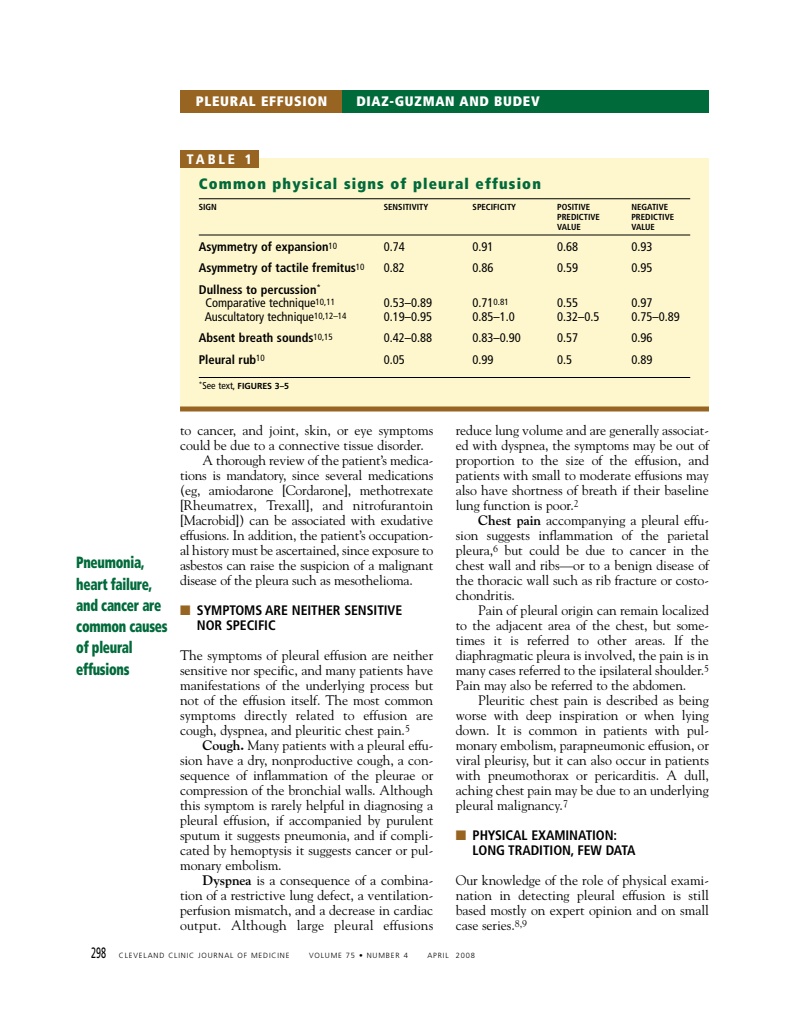
<style>
.page{position:relative;width:799px;height:1035px;background:#fff}
.page>*{position:absolute;margin:0;border:0;box-sizing:border-box;transform-origin:0 0}
.t1{font:900 condensed 16.25px/21.2px "Frutiger";letter-spacing:-.02em;color:#016a3a;scale:.8 1}
.t2{font:900 condensed 15px "Frutiger";letter-spacing:.08em;color:#016a3a}
.t3{font:13.75px/15px "Goudy";letter-spacing:-.005em;color:#000;text-align:justify}
.t4{font:700 condensed 13.75px/15px "Frutiger";letter-spacing:-.005em;color:#000}
.t5{font:900 condensed 13.75px "Frutiger";letter-spacing:.05em;color:#fff}
.t6{font:900 condensed 13.75px "Frutiger";letter-spacing:.21em;color:#fff}
.t7{font:condensed 12.5px "Frutiger";color:#000}
.t8{font:700 condensed 12.5px/13.8px "Frutiger";color:#000}
.t9{font:700 condensed 8.75px "Frutiger";color:#000}
.t10{font:700 8.75px "Frutiger";color:#000}
.t11{font:300 7.5px "Frutiger";letter-spacing:.11em;color:#000}
.s1{font-weight:400}
.s2{font-weight:400;font-stretch:condensed;font-size:10px}
.s3{color:#976422}
.s4{font-weight:700}
.s5{font-weight:400;font-size:15px}
</style>
<div class="page">
<div style="left:340px;top:90px;width:369px;height:22px;background:#016a3a"></div>
<div style="left:180px;top:90px;width:161px;height:22px;background:#976422"></div>
<div style="left:180px;top:159px;width:529px;height:251px;background:#fef7ce"></div>
<hr style="left:199px;top:199px;width:491px;height:1px;background:#000">
<hr style="left:199px;top:235px;width:491px;height:1px;background:#000">
<hr style="left:199px;top:377px;width:491px;height:1px;background:#000">
<div style="left:180px;top:150px;width:79px;height:17px;background:#976422"></div>
<div style="left:180px;top:407px;width:529px;height:5px;background:#976422"></div>
<p class="t5" style="left:196px;top:96px;width:133px">PLEURAL EFFUSION</p>
<p class="t5" style="left:356px;top:96px;width:185px">DIAZ-GUZMAN AND BUDEV</p>
<p class="t6" style="left:187px;top:154px;width:66px">TABLE 1</p>
<p class="t2" style="left:199px;top:177px;width:344px">Common physical signs of pleural effusion</p>
<p class="t9" style="left:199px;top:203px;width:20px">SIGN</p>
<p class="t9" style="left:384px;top:203px;width:46px">SENSITIVITY</p>
<p class="t9" style="left:472px;top:203px;width:45px">SPECIFICITY</p>
<p class="t9" style="left:557px;top:203px;width:35px">POSITIVE</p>
<p class="t9" style="left:631px;top:203px;width:38px">NEGATIVE</p>
<p class="t9" style="left:557px;top:213px;width:44px">PREDICTIVE</p>
<p class="t9" style="left:631px;top:213px;width:44px">PREDICTIVE</p>
<p class="t9" style="left:557px;top:223px;width:25px">VALUE</p>
<p class="t9" style="left:631px;top:223px;width:25px">VALUE</p>
<p class="t8" style="left:199px;top:241px;width:140px">Asymmetry of expansion<sup>10</sup></p>
<p class="t7" style="left:384px;top:242px;width:22px">0.74</p>
<p class="t7" style="left:472px;top:242px;width:22px">0.91</p>
<p class="t7" style="left:557px;top:242px;width:22px">0.68</p>
<p class="t7" style="left:631px;top:242px;width:23px">0.93</p>
<p class="t8" style="left:199px;top:262px;width:167px">Asymmetry of tactile fremitus<sup>10</sup></p>
<p class="t7" style="left:384px;top:263px;width:22px">0.82</p>
<p class="t7" style="left:472px;top:263px;width:22px">0.86</p>
<p class="t7" style="left:557px;top:263px;width:22px">0.59</p>
<p class="t7" style="left:631px;top:263px;width:23px">0.95</p>
<p class="t8" style="left:205px;top:284px;width:131px;text-indent:-7px">Dullness to percussion<sup>*<br></sup><span class="s1">Comparative technique</span><sup>10,11</sup></p>
<p class="t7" style="left:384px;top:298px;width:50px">0.53–0.89</p>
<p class="t7" style="left:473px;top:298px;width:38px">0.71<sup>0.81</sup></p>
<p class="t7" style="left:557px;top:298px;width:23px">0.55</p>
<p class="t7" style="left:631px;top:298px;width:22px">0.97</p>
<p class="t7" style="left:205px;top:312px;width:143px">Auscultatory technique<sup>10,12–14</sup></p>
<p class="t7" style="left:384px;top:312px;width:50px">0.19–0.95</p>
<p class="t7" style="left:473px;top:312px;width:44px">0.85–1.0</p>
<p class="t7" style="left:557px;top:312px;width:44px">0.32–0.5</p>
<p class="t7" style="left:631px;top:312px;width:50px">0.75–0.89</p>
<p class="t8" style="left:199px;top:332px;width:136px">Absent breath sounds<sup>10,15</sup></p>
<p class="t7" style="left:384px;top:333px;width:50px">0.42–0.88</p>
<p class="t7" style="left:473px;top:333px;width:50px">0.83–0.90</p>
<p class="t7" style="left:557px;top:333px;width:22px">0.57</p>
<p class="t7" style="left:631px;top:333px;width:22px">0.96</p>
<p class="t8" style="left:199px;top:354px;width:68px">Pleural rub<sup>10</sup></p>
<p class="t7" style="left:384px;top:354px;width:22px">0.05</p>
<p class="t7" style="left:472px;top:354px;width:22px">0.99</p>
<p class="t7" style="left:557px;top:354px;width:16px">0.5</p>
<p class="t7" style="left:631px;top:354px;width:23px">0.89</p>
<p class="t10" style="left:199px;top:382px;width:92px"><sup>*</sup><span class="s2">See text,</span> FIGURES 3–5</p>
<p class="t1" style="left:76px;top:553px;width:116px">Pneumonia, heart failure, and cancer are common causes of pleural effusions</p>
<p class="t3" style="left:180px;top:424px;width:255px">to cancer, and joint, skin, or eye symptoms</p>
<p class="t3" style="left:180px;top:439px;width:245px">could be due to a connective tissue disorder.</p>
<p class="t3" style="left:203px;top:454px;width:232px">A thorough review of the patient’s medica-</p>
<p class="t3" style="left:180px;top:469px;width:255px">tions is mandatory, since several medications</p>
<p class="t3" style="left:180px;top:484px;width:255px">(eg, amiodarone [Cordarone], methotrexate</p>
<p class="t3" style="left:180px;top:499px;width:255px">[Rheumatrex, Trexall], and nitrofurantoin</p>
<p class="t3" style="left:180px;top:514px;width:255px">[Macrobid]) can be associated with exudative</p>
<p class="t3" style="left:180px;top:529px;width:255px">effusions. In addition, the patient’s occupation-</p>
<p class="t3" style="left:180px;top:544px;width:255px">al history must be ascertained, since exposure to</p>
<p class="t3" style="left:180px;top:559px;width:255px">asbestos can raise the suspicion of a malignant</p>
<p class="t3" style="left:180px;top:574px;width:234px">disease of the pleura such as mesothelioma.</p>
<p class="t4" style="left:197px;top:604px;width:207px;text-indent:-17px"><span class="s3">■</span> SYMPTOMS ARE NEITHER SENSITIVE<br>NOR SPECIFIC</p>
<p class="t3" style="left:180px;top:649px;width:255px">The symptoms of pleural effusion are neither sensitive nor specific, and many patients have manifestations of the underlying process but not of the effusion itself. The most common symptoms directly related to effusion are cough, dyspnea, and pleuritic chest pain.<sup>5</sup></p>
<p class="t3" style="left:180px;top:739px;width:255px;text-indent:22px"><span class="s4">Cough.</span> Many patients with a pleural effu&shy;sion have a dry, nonproductive cough, a con&shy;sequence of inflammation of the pleurae or compression of the bronchial walls. Although this symptom is rarely helpful in diagnosing a pleural effusion, if accompanied by purulent sputum it suggests pneumonia, and if compli&shy;cated by hemoptysis it suggests cancer or pul&shy;monary embolism.</p>
<p class="t3" style="left:180px;top:874px;width:255px;text-indent:23px"><span class="s4">Dyspnea</span> is a consequence of a combina&shy;tion of a restrictive lung defect, a ventilation&shy;perfusion mismatch, and a decrease in cardiac output. Although large pleural effusions</p>
<p class="t3" style="left:456px;top:424px;width:255px">reduce lung volume and are generally associat&shy;ed with dyspnea, the symptoms may be out of proportion to the size of the effusion, and patients with small to moderate effusions may also have shortness of breath if their baseline lung function is poor.<sup>2</sup></p>
<p class="t3" style="left:456px;top:514px;width:255px;text-indent:23px"><span class="s4">Chest pain</span> accompanying a pleural effu&shy;sion suggests inflammation of the parietal pleura,<sup>6</sup> but could be due to cancer in the chest wall and ribs—or to a benign disease of the thoracic wall such as rib fracture or costo&shy;chondritis.</p>
<p class="t3" style="left:456px;top:604px;width:255px;text-indent:23px">Pain of pleural origin can remain localized to the adjacent area of the chest, but some&shy;times it is referred to other areas. If the diaphragmatic pleura is involved, the pain is in many cases referred to the ipsilateral shoulder.<sup>5<br></sup>Pain may also be referred to the abdomen.</p>
<p class="t3" style="left:456px;top:694px;width:255px;text-indent:23px">Pleuritic chest pain is described as being worse with deep inspiration or when lying down. It is common in patients with pul&shy;monary embolism, parapneumonic effusion, or viral pleurisy, but it can also occur in patients with pneumothorax or pericarditis. A dull, aching chest pain may be due to an underlying pleural malignancy.<sup>7</sup></p>
<p class="t4" style="left:472px;top:829px;width:164px;text-indent:-17px"><span class="s3">■</span> PHYSICAL EXAMINATION:<br>LONG TRADITION, FEW DATA</p>
<p class="t3" style="left:456px;top:874px;width:255px">Our knowledge of the role of physical exami&shy;nation in detecting pleural effusion is still based mostly on expert opinion and on small case series.<sup>8,9</sup></p>
<p class="t11" style="left:91px;top:952px;width:200px"><span class="s5">298</span> CLEVELAND CLINIC JOURNAL OF MEDICINE</p>
<p class="t11" style="left:309px;top:952px;width:100px">VOLUME 75 • NUMBER 4</p>
<p class="t11" style="left:427px;top:952px;width:49px">APRIL 2008</p>
</div>
